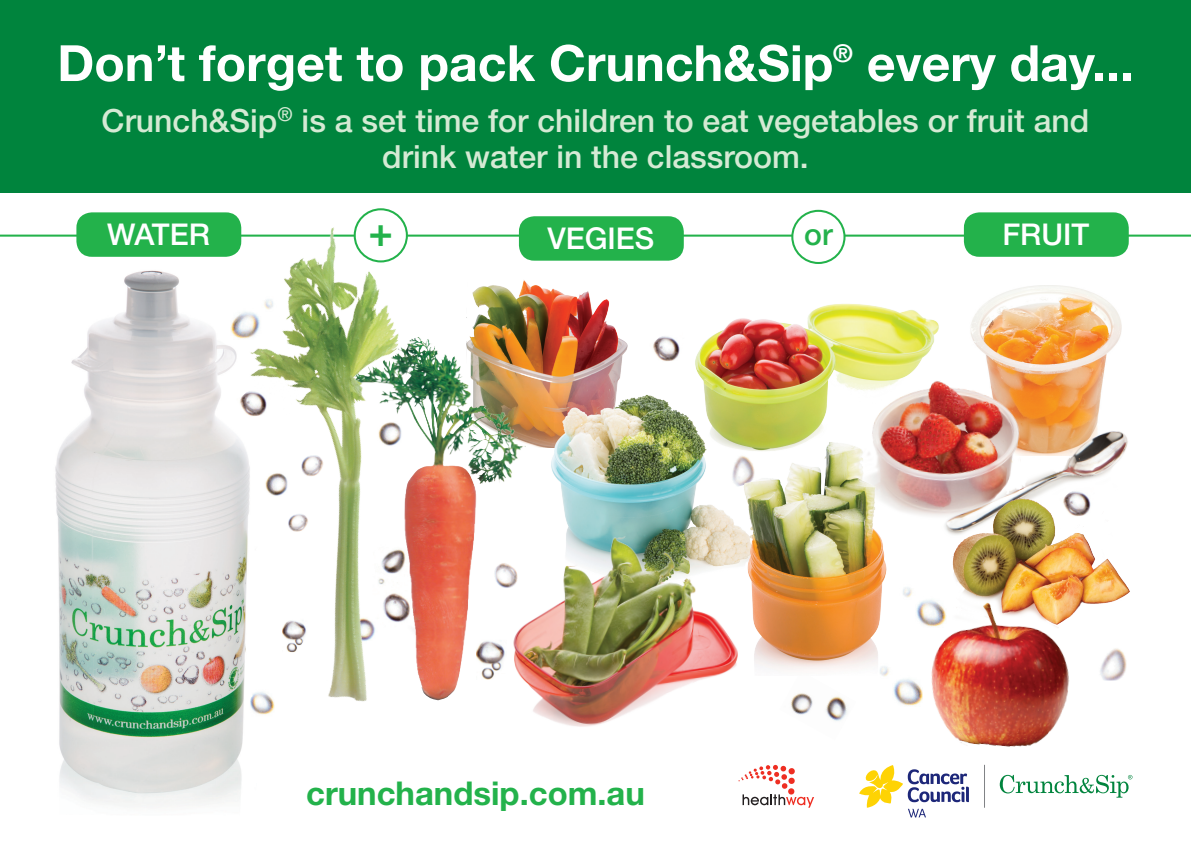
<style>
.page{position:relative;width:1191px;height:842px;background:#fff}
.page>*{position:absolute;margin:0;border:0;box-sizing:border-box;transform-origin:0 0}
.t1{font:700 50px "Helvetica Neue LT Std";color:#fff}
.t2{font:500 41px "Helvetica Neue LT Std";color:#23b24b}
.t3{font:700 32.8px "Helvetica Neue LT Std";color:#23b24b}
.t4{font:500 32px/35.5px "Helvetica Neue LT Std";color:#d5ead4;text-align:center}
.t5{font:500 30px "Helvetica Neue LT Std";color:#fff}
.t6{font:500 30px "Helvetica Neue LT Std";color:#23b24b}
</style>
<div class="page">
<div style="left:0;top:0;width:1191px;height:192px;background:#00843d"></div>
<hr style="left:0;top:235px;width:1191px;height:2px;background:#23b24b">
<div style="left:76px;top:212px;width:165px;height:45px;background:#23b24b;border-radius:15px"></div>
<div style="left:519px;top:216px;width:165px;height:45px;background:#23b24b;border-radius:15px"></div>
<div style="left:964px;top:212px;width:164px;height:45px;background:#23b24b;border-radius:15px"></div>
<div style="left:792px;top:211px;width:52px;height:52px;background:#fff;border-radius:50%"></div>
<div style="left:791px;top:210px;width:54px;height:54px;border:2px solid #23b24b;border-radius:50%"></div>
<img style="left:970px;top:286px;width:151px;height:139px">
<img style="left:884px;top:676px;width:35px;height:30px">
<img style="left:467px;top:280px;width:161px;height:167px">
<img style="left:55px;top:270px;width:188px;height:537px">
<img style="left:540px;top:390px;width:189px;height:138px">
<img style="left:791px;top:693px;width:56px;height:28px">
<img style="left:688px;top:303px;width:251px;height:156px">
<img style="left:855px;top:373px;width:172px;height:143px">
<img style="left:494px;top:563px;width:9px;height:25px">
<img style="left:903px;top:587px;width:16px;height:33px">
<img style="left:1100px;top:648px;width:26px;height:33px">
<img style="left:723px;top:450px;width:6px;height:38px">
<img style="left:476px;top:641px;width:27px;height:38px">
<img style="left:461px;top:539px;width:7px;height:26px">
<img style="left:729px;top:436px;width:167px;height:240px">
<img style="left:503px;top:528px;width:243px;height:199px">
<img style="left:934px;top:425px;width:194px;height:108px">
<img style="left:222px;top:212px;width:239px;height:512px">
<img style="left:653px;top:336px;width:27px;height:25px">
<img style="left:236px;top:387px;width:37px;height:30px">
<img style="left:949px;top:497px;width:181px;height:107px">
<img style="left:919px;top:593px;width:164px;height:154px">
<svg style="left:859px;top:765px;width:110px;height:52px"></svg>
<hr style="left:984px;top:765px;width:1px;height:43px;background:#808285">
<svg style="left:999px;top:775px;width:133px;height:23px"></svg>
<svg style="left:738px;top:765px;width:76px;height:43px"></svg>
<p class="t1" style="left:57px;top:32px;width:1078px">Don’t forget to pack Crunch&amp;Sip<sup>®</sup> every day...</p>
<p class="t4" style="left:102px;top:103px;width:989px">Crunch&amp;Sip<sup>®</sup> is a set time for children to eat vegetables or fruit and drink water in the classroom.</p>
<p class="t5" style="left:107px;top:217px;width:104px">WATER</p>
<p class="t2" style="left:368px;top:207px;width:26px">+</p>
<p class="t5" style="left:547px;top:221px;width:108px">VEGIES</p>
<p class="t6" style="left:804px;top:216px;width:30px">or</p>
<p class="t5" style="left:1002px;top:217px;width:88px">FRUIT</p>
<p class="t3" style="left:306px;top:773px;width:340px">crunchandsip.com.au</p>
</div>
